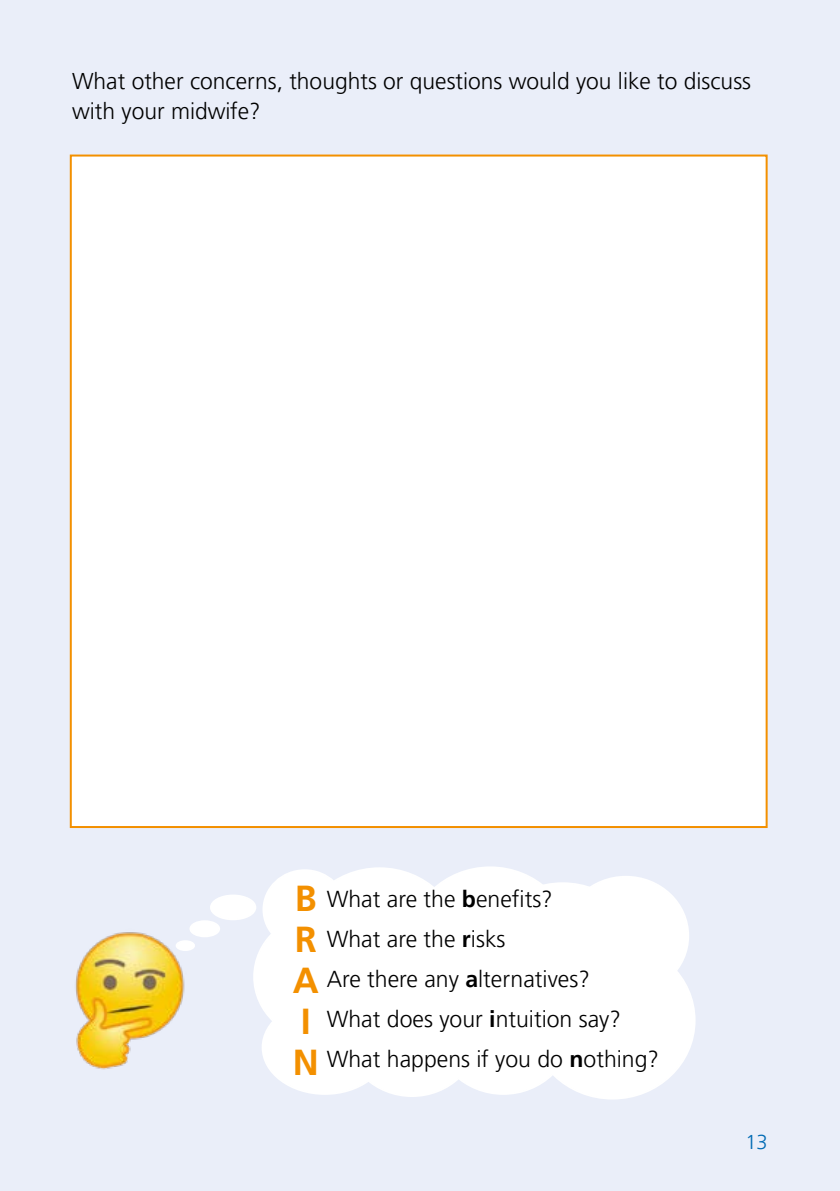
<style>
.page{position:relative;width:840px;height:1191px;background:#fff}
.page>*{position:absolute;margin:0;border:0;box-sizing:border-box;transform-origin:0 0}
.t1{font:700 36px/41px "Frutiger LT Pro";color:#f39000}
.t2{font:300 23px/40px "Frutiger LT Pro";color:#000}
.t3{font:300 22.8px/30px "Frutiger LT Pro";color:#000}
.t4{font:300 20px "Frutiger LT Pro";color:#006ab4}
.s1{font-weight:700}
</style>
<div class="page">
<div style="left:0;top:0;width:839px;height:1191px;background:#eaeef9"></div>
<div style="left:70px;top:154px;width:697px;height:674px;background:#fff;border:2px solid #f39000"></div>
<img style="left:75px;top:932px;width:110px;height:138px">
<div style="left:176px;top:941px;width:18px;height:9px;background:#fff;border-radius:50%"></div>
<div style="left:175px;top:940px;width:20px;height:11px;border:2px solid #fff;border-radius:50%"></div>
<div style="left:190px;top:921px;width:29px;height:15px;background:#fff;border-radius:50%"></div>
<div style="left:189px;top:920px;width:31px;height:17px;border:2px solid #fff;border-radius:50%"></div>
<div style="left:263px;top:870px;width:83px;height:79px;background:#fff;border-radius:50%"></div>
<div style="left:297px;top:868px;width:164px;height:156px;background:#fff;border-radius:50%"></div>
<div style="left:408px;top:867px;width:164px;height:156px;background:#fff;border-radius:50%"></div>
<div style="left:480px;top:883px;width:164px;height:156px;background:#fff;border-radius:50%"></div>
<div style="left:530px;top:942px;width:164px;height:156px;background:#fff;border-radius:50%"></div>
<div style="left:434px;top:962px;width:138px;height:131px;background:#fff;border-radius:50%"></div>
<div style="left:563px;top:876px;width:124px;height:118px;background:#fff;border-radius:50%"></div>
<div style="left:562px;top:875px;width:126px;height:120px;border:2px solid #fff;border-radius:50%"></div>
<div style="left:345px;top:970px;width:133px;height:126px;background:#fff;border-radius:50%"></div>
<div style="left:254px;top:914px;width:133px;height:125px;background:#fff;border-radius:50%"></div>
<div style="left:262px;top:1000px;width:125px;height:93px;background:#fff;border-radius:50%"></div>
<div style="left:261px;top:999px;width:127px;height:95px;border:2px solid #fff;border-radius:50%"></div>
<div style="left:211px;top:895px;width:44px;height:24px;background:#fff;border-radius:50%"></div>
<div style="left:210px;top:894px;width:46px;height:26px;border:2px solid #fff;border-radius:50%"></div>
<p class="t3" style="left:72px;top:66px;width:680px">What other concerns, thoughts or questions would you like to discuss with your midwife?</p>
<h1 class="t1" style="left:293px;top:877px;width:27px">B<br>R<br>A<br>I<br>N</h1>
<p class="t2" style="left:326px;top:879px;width:333px">What are the <span class="s1">b</span>enefits?<br>What are the <span class="s1">r</span>isks<br>Are there any <span class="s1">a</span>lternatives?<br>What does your <span class="s1">i</span>ntuition say?<br>What happens if you do <span class="s1">n</span>othing?</p>
<p class="t4" style="left:745px;top:1130px;width:24px">13</p>
</div>
